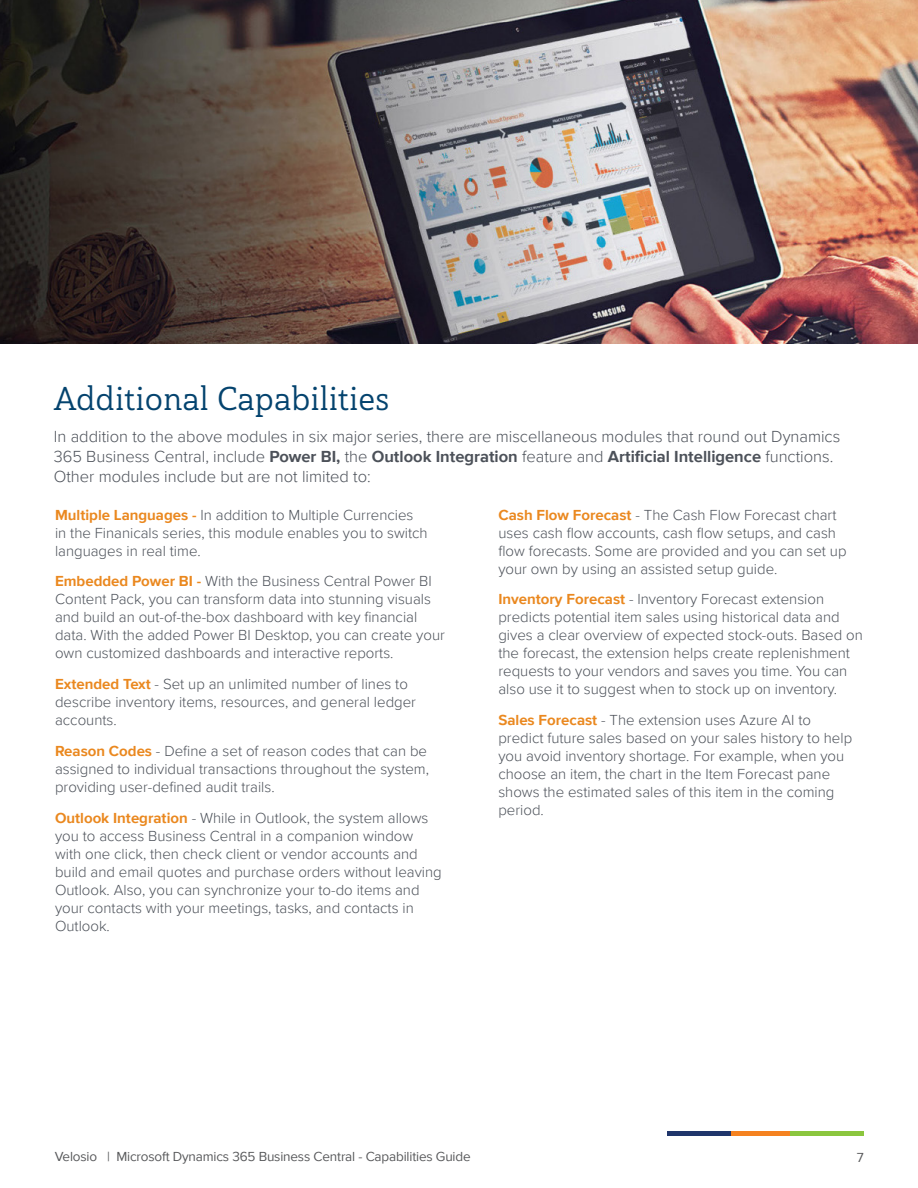
<style>
.page{position:relative;width:918px;height:1188px;background:#fff}
.page>*{position:absolute;margin:0;border:0;box-sizing:border-box;transform-origin:0 0}
.Progressus_Left{font:33px "Haboro Slab Nor Reg";color:#04436e}
.Progressus_Left-2{font:300 16.5px/19.8px "Proxima Nova";color:#4c5159}
.Single_Column_Tabel{font:300 15px/18px "Proxima Nova";color:#4c5159}
.t1{font:13.5px "Proxima Nova";letter-spacing:-.01em;color:#57585a}
.s1{font-weight:700}
.s2{font-weight:700;color:#ea881f}
</style>
<div class="page">
<hr style="left:667px;top:1132px;width:84px;height:4px;background:#20366b">
<hr style="left:731px;top:1132px;width:80px;height:4px;background:#f58220">
<hr style="left:790px;top:1132px;width:74px;height:4px;background:#8bc63e">
<img style="left:0;top:0;width:918px;height:344px">
<p class="Progressus_Left" style="left:54px;top:377px;width:337px">Additional Capabilities</p>
<p class="Progressus_Left-2" style="left:54px;top:426px;width:788px">In addition to the above modules in six major series, there are miscellaneous modules that round out Dynamics<br>365 Business Central, include <span class="s1">Power BI,</span> the <span class="s1">Outlook Integration</span> feature and <span class="s1">Artificial Intelligence</span> functions.<br>Other modules include but are not limited to:</p>
<p class="Single_Column_Tabel" style="left:55px;top:505px;width:374px"><span class="s2">Multiple Languages -</span> In addition to Multiple Currencies in the Finanicals series, this module enables you to switch languages in real time.</p>
<p class="Single_Column_Tabel" style="left:55px;top:572px;width:391px"><span class="s2">Embedded Power BI -</span> With the Business Central Power BI Content Pack, you can transform data into stunning visuals and build an out-of-the-box dashboard with key financial data. With the added Power BI Desktop, you can create your own customized dashboards and interactive reports.</p>
<p class="Single_Column_Tabel" style="left:55px;top:674px;width:363px"><span class="s2">Extended Text</span> - Set up an unlimited number of lines to describe inventory items, resources, and general ledger accounts.</p>
<p class="Single_Column_Tabel" style="left:55px;top:741px;width:376px"><span class="s2">Reason Codes</span> - Define a set of reason codes that can be assigned to individual transactions throughout the system, providing user-defined audit trails.</p>
<p class="Single_Column_Tabel" style="left:55px;top:808px;width:388px"><span class="s2">Outlook Integration</span> - While in Outlook, the system allows you to access Business Central in a companion window with one click, then check client or vendor accounts and build and email quotes and purchase orders without leaving Outlook. Also, you can synchronize your to-do items and your contacts with your meetings, tasks, and contacts in Outlook.</p>
<p class="Single_Column_Tabel" style="left:498px;top:505px;width:350px"><span class="s2">Cash Flow Forecast</span> - The Cash Flow Forecast chart uses cash flow accounts, cash flow setups, and cash flow forecasts. Some are provided and you can set up your own by using an assisted setup guide.</p>
<p class="Single_Column_Tabel" style="left:498px;top:590px;width:366px"><span class="s2">Inventory Forecast</span> - Inventory Forecast extension predicts potential item sales using historical data and gives a clear overview of expected stock-outs. Based on the forecast, the extension helps create replenishment requests to your vendors and saves you time. You can also use it to suggest when to stock up on inventory.</p>
<p class="Single_Column_Tabel" style="left:498px;top:710px;width:355px"><span class="s2">Sales Forecast</span> - The extension uses Azure AI to predict future sales based on your sales history to help you avoid inventory shortage. For example, when you choose an item, the chart in the Item Forecast pane shows the estimated sales of this item in the coming period.</p>
<p class="t1" style="left:55px;top:1146px;width:418px">Velosio | Microsoft Dynamics 365 Business Central - Capabilities Guide</p>
<p class="t1" style="left:857px;top:1147px;width:8px">7</p>
</div>
